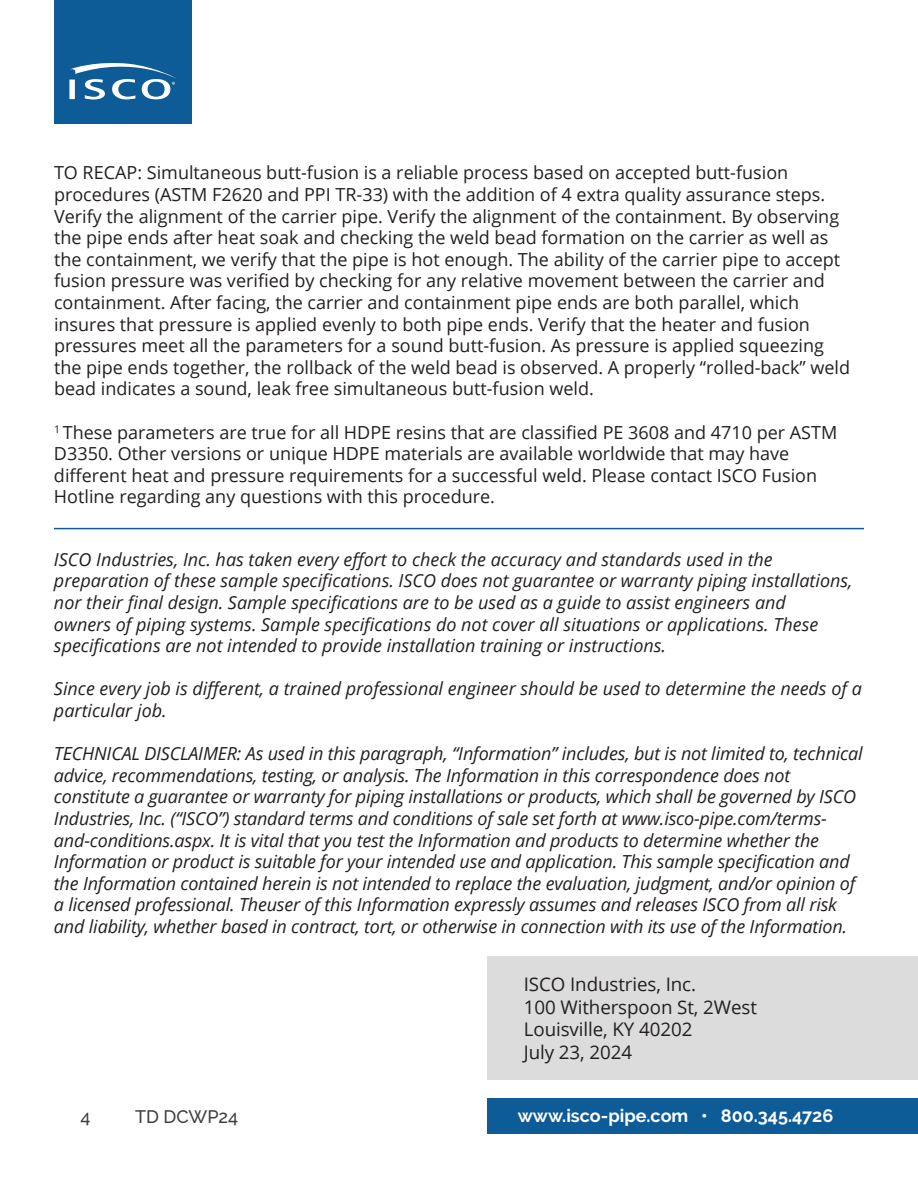
<style>
.page{position:relative;width:918px;height:1188px;background:#fff}
.page>*{position:absolute;margin:0;border:0;box-sizing:border-box;transform-origin:0 0}
.t1{font:18.75px/22.5px "Open Sans";letter-spacing:-.005em;color:#231f20}
.t2{font:italic 18px/21.6px "Open Sans";letter-spacing:-.01em;color:#231f20}
.t3{font:18px/21.6px "Open Sans";color:#231f20}
.t4{font:700 18px "Raleway";color:#fff}
.t5{font:500 18px "Raleway";color:#3e3e3f}
</style>
<div class="page">
<div style="left:487px;top:1098px;width:431px;height:36px;background:#0d5b97"></div>
<div style="left:54px;top:0;width:138px;height:124px;background:#0d5b97"></div>
<div style="left:69px;top:80px;width:6px;height:19px;background:#95b7d1"></div>
<svg style="left:70px;top:62px;width:106px;height:38px"></svg>
<hr style="left:54px;top:528px;width:810px;height:1px;background:#0d5b97">
<div style="left:487px;top:956px;width:431px;height:123px;background:#dcdcdc"></div>
<p class="t3" style="left:54px;top:162px;width:798px">TO RECAP: Simultaneous butt-fusion is a reliable process based on accepted butt-fusion procedures (ASTM F2620 and PPI TR-33) with the addition of 4 extra quality assurance steps.<br>Verify the alignment of the carrier pipe. Verify the alignment of the containment. By observing the pipe ends after heat soak and checking the weld bead formation on the carrier as well as the containment, we verify that the pipe is hot enough. The ability of the carrier pipe to accept fusion pressure was verified by checking for any relative movement between the carrier and containment. After facing, the carrier and containment pipe ends are both parallel, which insures that pressure is applied evenly to both pipe ends. Verify that the heater and fusion pressures meet all the parameters for a sound butt-fusion. As pressure is applied squeezing the pipe ends together, the rollback of the weld bead is observed. A properly “rolled-back” weld bead indicates a sound, leak free simultaneous butt-fusion weld.</p>
<p class="t3" style="left:54px;top:421px;width:785px"><sup>1</sup> These parameters are true for all HDPE resins that are classified PE 3608 and 4710 per ASTM D3350. Other versions or unique HDPE materials are available worldwide that may have different heat and pressure requirements for a successful weld. Please contact ISCO Fusion Hotline regarding any questions with this procedure.</p>
<p class="t2" style="left:54px;top:548px;width:800px">ISCO Industries, Inc. has taken every effort to check the accuracy and standards used in the preparation of these sample specifications. ISCO does not guarantee or warranty piping installations, nor their final design. Sample specifications are to be used as a guide to assist engineers and<br>owners of piping systems. Sample specifications do not cover all situations or applications. These specifications are not intended to provide installation training or instructions.</p>
<p class="t2" style="left:54px;top:678px;width:809px">Since every job is different, a trained professional engineer should be used to determine the needs of a particular job.</p>
<p class="t2" style="left:54px;top:742px;width:810px">TECHNICAL DISCLAIMER: As used in this paragraph, “Information” includes, but is not limited to, technical advice, recommendations, testing, or analysis. The Information in this correspondence does not constitute a guarantee or warranty for piping installations or products, which shall be governed by ISCO Industries, Inc. (“ISCO”) standard terms and conditions of sale set forth at www.isco-pipe.com/terms&shy;and-conditions.aspx. It is vital that you test the Information and products to determine whether the Information or product is suitable for your intended use and application. This sample specification and the Information contained herein is not intended to replace the evaluation, judgment, and/or opinion of a licensed professional. Theuser of this Information expressly assumes and releases ISCO from all risk and liability, whether based in contract, tort, or otherwise in connection with its use of the Information.</p>
<p class="t1" style="left:524px;top:972px;width:235px">ISCO Industries, Inc.<br>100 Witherspoon St, 2West<br>Louisville, KY 40202<br>July 23, 2024</p>
<p class="t5" style="left:81px;top:1107px;width:12px">4</p>
<p class="t5" style="left:135px;top:1107px;width:105px">TD DCWP24</p>
<p class="t4" style="left:518px;top:1105px;width:317px">www.isco-pipe.com • 800.345.4726</p>
</div>
